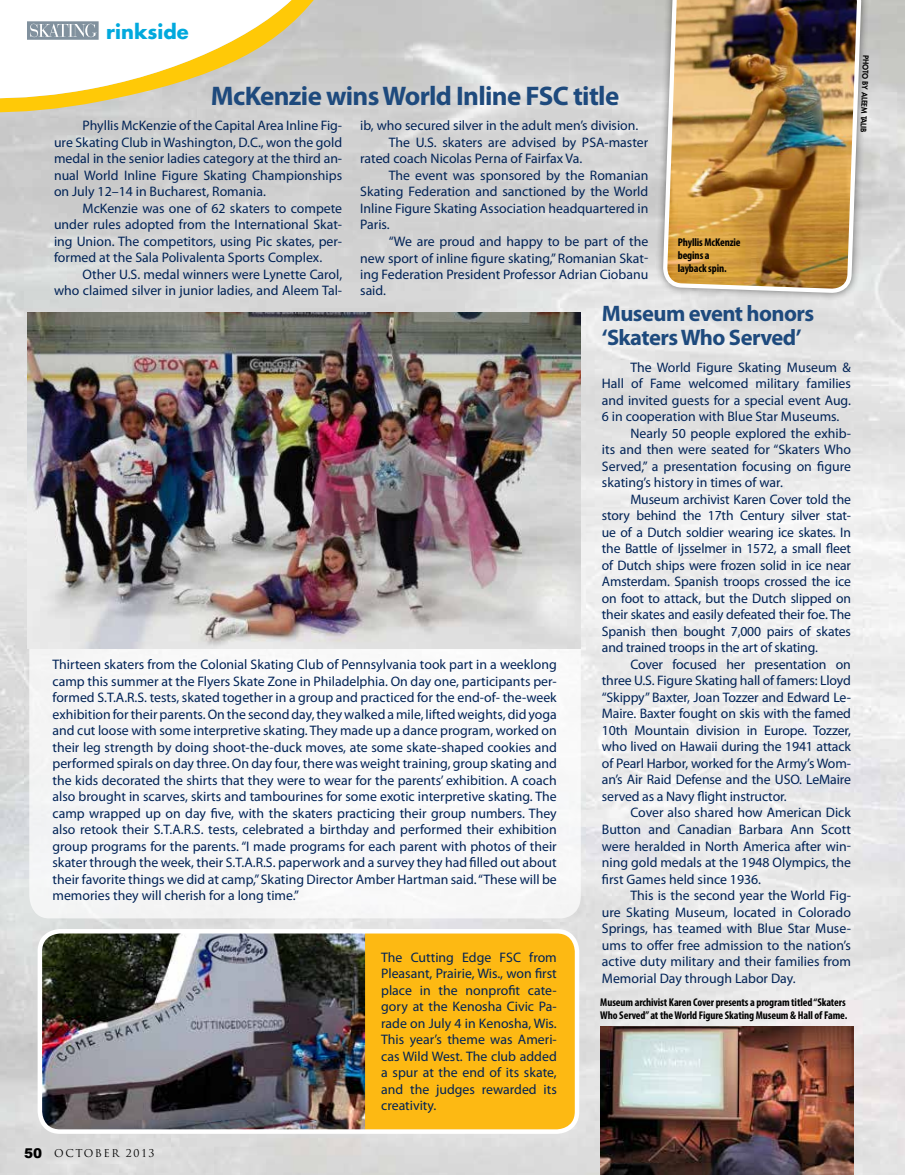
<style>
.page{position:relative;width:905px;height:1175px;background:#fff}
.page>*{position:absolute;margin:0;border:0;box-sizing:border-box;transform-origin:0 0}
.t1{font:700 27px "Myriad Pro";letter-spacing:-.025em;color:#1e4a7d}
.t2{font:700 22.5px/24px "Myriad Pro";letter-spacing:-.025em;color:#1e4a7d}
.t3{font:700 19.5px "Futura Std";color:#01a9dd}
.t4{font:13.8px/16.5px "Myriad Pro";color:#002256;text-align:justify}
.t5{font:700 condensed 11.25px/12.8px "Myriad Pro";letter-spacing:-.01em;color:#000}
.t6{font:10.5px "Trajan Pro";letter-spacing:.15em;color:#000}
.t7{font:800 7.5px "Futura Std";color:#000}
.s1{font-family:"Arial";font-weight:900;font-size:13.5px}
</style>
<div class="page">
<img style="left:0;top:0;width:904px;height:1174px">
<svg style="left:29px;top:648px;width:551px;height:270px"></svg>
<img style="left:27px;top:312px;width:553px;height:336px">
<svg style="left:0;top:0;width:326px;height:113px"></svg>
<div style="left:655px;top:0;width:214px;height:301px;background:#000;opacity:.46"></div>
<img style="left:660px;top:0;width:203px;height:512px">
<div style="left:40px;top:931px;width:537px;height:200px;background:#fdb913;border-radius:20px"></div>
<img style="left:40px;top:931px;width:325px;height:200px">
<div style="left:38px;top:929px;width:541px;height:204px;border:4px solid #fff;border-radius:20px"></div>
<img style="left:600px;top:1026px;width:253px;height:148px">
<h3 class="t3" style="left:106px;top:18px;width:84px">rinkside</h3>
<h1 class="t1" style="left:211px;top:78px;width:410px">McKenzie wins World Inline FSC title</h1>
<p class="t4" style="left:54px;top:117px;width:290px;text-indent:28px">Phyllis McKenzie of the Capital Area Inline Fig&shy;ure Skating Club in Washington, D.C., won the gold medal in the senior ladies category at the third an&shy;nual World Inline Figure Skating Championships on July 12–14 in Bucharest, Romania.</p>
<p class="t4" style="left:54px;top:200px;width:290px;text-indent:28px">McKenzie was one of 62 skaters to compete under rules adopted from the International Skat&shy;ing Union. The competitors, using Pic skates, per&shy;formed at the Sala Polivalenta Sports Complex.</p>
<p class="t4" style="left:54px;top:266px;width:290px;text-align:right">Other U.S. medal winners were Lynette Carol, who claimed silver in junior ladies, and Aleem Tal-</p>
<p class="t4" style="left:360px;top:117px;width:280px">ib, who secured silver in the adult men’s division.</p>
<p class="t4" style="left:388px;top:134px;width:261px">The U.S. skaters are advised by PSA-master</p>
<p class="t4" style="left:360px;top:150px;width:224px">rated coach Nicolas Perna of Fairfax Va.</p>
<p class="t4" style="left:388px;top:167px;width:261px">The event was sponsored by the Romanian</p>
<p class="t4" style="left:360px;top:183px;width:290px">Skating Federation and sanctioned by the World</p>
<p class="t4" style="left:360px;top:200px;width:290px">Inline Figure Skating Association headquartered in</p>
<p class="t4" style="left:360px;top:216px;width:31px">Paris.</p>
<p class="t4" style="left:388px;top:233px;width:261px">“We are proud and happy to be part of the</p>
<p class="t4" style="left:360px;top:249px;width:290px">new sport of inline figure skating,” Romanian Skat-</p>
<p class="t4" style="left:360px;top:266px;width:289px">ing Federation President Professor Adrian Ciobanu</p>
<p class="t4" style="left:360px;top:282px;width:27px">said.</p>
<p class="t5" style="left:677px;top:236px;width:64px">Phyllis McKenzie begins a layback spin.</p>
<p class="t4" style="left:52px;top:656px;width:506px">Thirteen skaters from the Colonial Skating Club of Pennsylvania took part in a weeklong camp this summer at the Flyers Skate Zone in Philadelphia. On day one, participants per&shy;formed S.T.A.R.S. tests, skated together in a group and practiced for the end-of- the-week exhibition for their parents. On the second day, they walked a mile, lifted weights, did yoga and cut loose with some interpretive skating. They made up a dance program, worked on their leg strength by doing shoot-the-duck moves, ate some skate-shaped cookies and performed spirals on day three. On day four, there was weight training, group skating and the kids decorated the shirts that they were to wear for the parents’ exhibition. A coach also brought in scarves, skirts and tambourines for some exotic interpretive skating. The camp wrapped up on day five, with the skaters practicing their group numbers. They also retook their S.T.A.R.S. tests, celebrated a birthday and performed their exhibition group programs for the parents. “I made programs for each parent with photos of their skater through the week, their S.T.A.R.S. paperwork and a survey they had filled out about their favorite things we did at camp,” Skating Director Amber Hartman said. “These will be memories they will cherish for a long time.”</p>
<p class="t4" style="left:381px;top:948px;width:177px">The Cutting Edge FSC from Pleasant, Prairie, Wis., won first place in the nonprofit cate&shy;gory at the Kenosha Civic Pa&shy;rade on July 4 in Kenosha, Wis.<br>This year’s theme was Ameri&shy;cas Wild West. The club added a spur at the end of its skate, and the judges rewarded its creativity.</p>
<h2 class="t2" style="left:602px;top:300px;width:214px">Museum event honors ‘Skaters Who Served’</h2>
<p class="t4" style="left:630px;top:359px;width:222px">The World Figure Skating Museum &amp;</p>
<p class="t4" style="left:602px;top:375px;width:250px">Hall of Fame welcomed military families</p>
<p class="t4" style="left:602px;top:392px;width:250px">and invited guests for a special event Aug.</p>
<p class="t4" style="left:602px;top:408px;width:239px">6 in cooperation with Blue Star Museums.</p>
<p class="t4" style="left:630px;top:425px;width:222px">Nearly 50 people explored the exhib-</p>
<p class="t4" style="left:602px;top:441px;width:250px">its and then were seated for “Skaters Who</p>
<p class="t4" style="left:602px;top:458px;width:250px">Served,” a presentation focusing on figure</p>
<p class="t4" style="left:602px;top:474px;width:182px">skating’s history in times of war.</p>
<p class="t4" style="left:630px;top:491px;width:222px">Museum archivist Karen Cover told the</p>
<p class="t4" style="left:602px;top:507px;width:250px">story behind the 17th Century silver stat-</p>
<p class="t4" style="left:602px;top:524px;width:250px">ue of a Dutch soldier wearing ice skates. In</p>
<p class="t4" style="left:602px;top:540px;width:250px">the Battle of Ijsselmer in 1572, a small fleet</p>
<p class="t4" style="left:602px;top:557px;width:250px">of Dutch ships were frozen solid in ice near</p>
<p class="t4" style="left:602px;top:573px;width:250px">Amsterdam. Spanish troops crossed the ice</p>
<p class="t4" style="left:602px;top:590px;width:250px">on foot to attack, but the Dutch slipped on</p>
<p class="t4" style="left:602px;top:606px;width:250px">their skates and easily defeated their foe. The</p>
<p class="t4" style="left:602px;top:623px;width:250px">Spanish then bought 7,000 pairs of skates</p>
<p class="t4" style="left:602px;top:639px;width:217px">and trained troops in the art of skating.</p>
<p class="t4" style="left:630px;top:656px;width:222px">Cover focused her presentation on</p>
<p class="t4" style="left:602px;top:672px;width:250px">three U.S. Figure Skating hall of famers: Lloyd</p>
<p class="t4" style="left:602px;top:689px;width:250px">“Skippy” Baxter, Joan Tozzer and Edward Le-</p>
<p class="t4" style="left:602px;top:705px;width:250px">Maire. Baxter fought on skis with the famed</p>
<p class="t4" style="left:602px;top:722px;width:250px">10th Mountain division in Europe. Tozzer,</p>
<p class="t4" style="left:602px;top:738px;width:250px">who lived on Hawaii during the 1941 attack</p>
<p class="t4" style="left:602px;top:755px;width:250px">of Pearl Harbor, worked for the Army’s Wom-</p>
<p class="t4" style="left:602px;top:771px;width:250px">an’s Air Raid Defense and the USO. LeMaire</p>
<p class="t4" style="left:602px;top:788px;width:186px">served as a Navy flight instructor.</p>
<p class="t4" style="left:630px;top:804px;width:222px">Cover also shared how American Dick</p>
<p class="t4" style="left:602px;top:821px;width:250px">Button and Canadian Barbara Ann Scott</p>
<p class="t4" style="left:602px;top:837px;width:250px">were heralded in North America after win-</p>
<p class="t4" style="left:602px;top:854px;width:250px">ning gold medals at the 1948 Olympics, the</p>
<p class="t4" style="left:602px;top:870px;width:161px">first Games held since 1936.</p>
<p class="t4" style="left:630px;top:887px;width:222px">This is the second year the World Fig-</p>
<p class="t4" style="left:602px;top:903px;width:250px">ure Skating Museum, located in Colorado</p>
<p class="t4" style="left:602px;top:920px;width:250px">Springs, has teamed with Blue Star Muse-</p>
<p class="t4" style="left:602px;top:936px;width:250px">ums to offer free admission to the nation’s</p>
<p class="t4" style="left:602px;top:953px;width:250px">active duty military and their families from</p>
<p class="t4" style="left:602px;top:969px;width:195px">Memorial Day through Labor Day.</p>
<p class="t5" style="left:600px;top:996px;width:248px">Museum archivist Karen Cover presents a program titled “Skaters<br>Who Served” at the World Figure Skating Museum &amp; Hall of Fame.</p>
<p class="t7" style="left:870px;top:55px;width:79px;rotate:92deg">Photo by Aleem Ta lib</p>
<p class="t6" style="left:24px;top:1146px;width:132px"><span class="s1">50</span> OCTOBER 2013</p>
</div>
